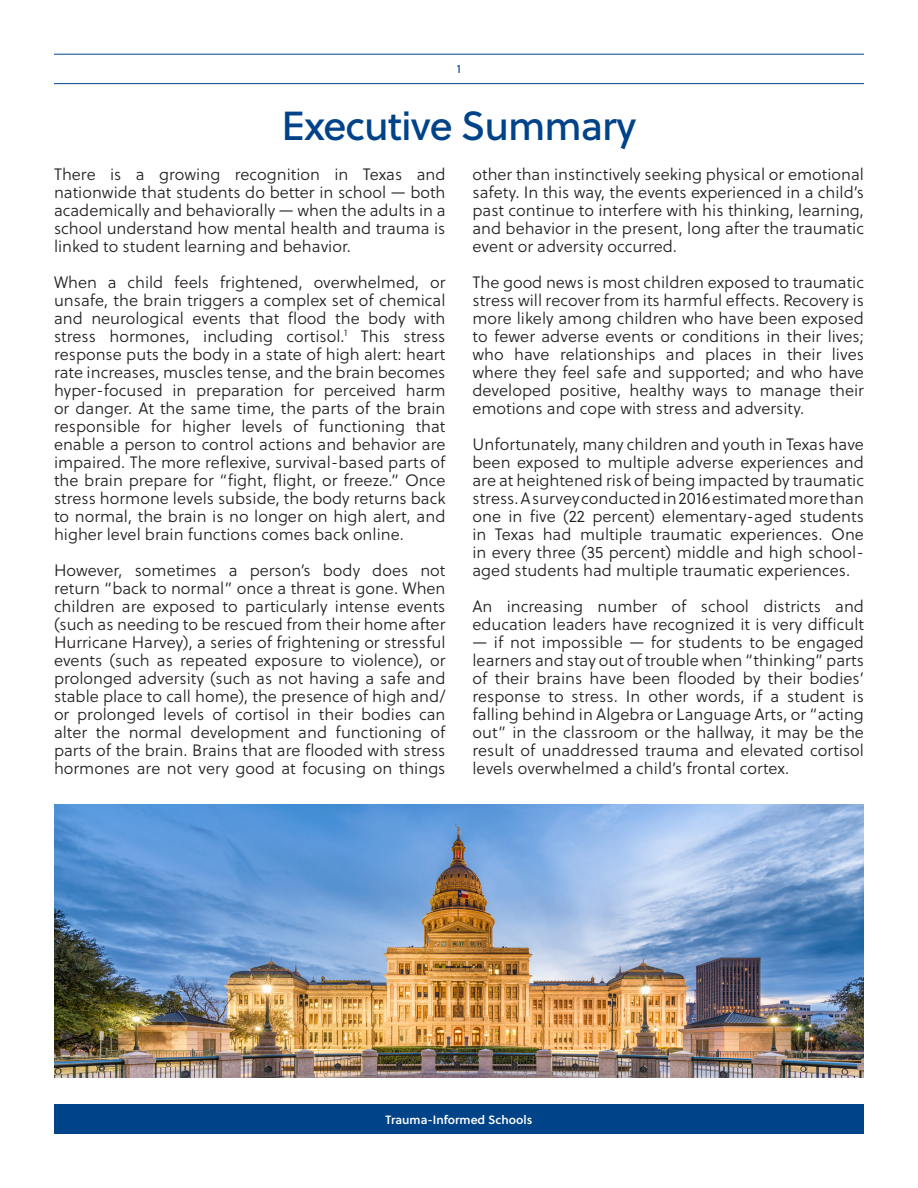
<style>
.page{position:relative;width:918px;height:1188px;background:#fff}
.page>*{position:absolute;margin:0;border:0;box-sizing:border-box;transform-origin:0 0}
.t1{font:40.5px "Soleil";letter-spacing:-.025em;color:#004389}
.Normal_Text{font:300 16.5px/18px "Soleil";color:#231f20;text-align:justify}
.t2{font:600 12px "Soleil";color:#fff}
.t3{font:12px "Soleil";color:#004389}
</style>
<div class="page">
<div style="left:54px;top:1104px;width:810px;height:30px;background:#004389"></div>
<hr style="left:54px;top:54px;width:810px;height:1px;background:#004389">
<hr style="left:54px;top:83px;width:810px;height:1px;background:#004389">
<img style="left:54px;top:805px;width:810px;height:273px">
<p class="t3" style="left:457px;top:60px;width:6px">1</p>
<h1 class="t1" style="left:282px;top:96px;width:356px">Executive Summary</h1>
<p class="Normal_Text" style="left:54px;top:165px;width:393px">There is a growing recognition in Texas and nationwide that students do better in school — both academically and behaviorally — when the adults in a school understand how mental health and trauma is linked to student learning and behavior.</p>
<p class="Normal_Text" style="left:54px;top:273px;width:393px">When a child feels frightened, overwhelmed, or unsafe, the brain triggers a complex set of chemical and neurological events that flood the body with stress hormones, including cortisol.<sup>1</sup> This stress response puts the body in a state of high alert: heart rate increases, muscles tense, and the brain becomes hyper-focused in preparation for perceived harm or danger. At the same time, the parts of the brain responsible for higher levels of functioning that enable a person to control actions and behavior are impaired. The more reflexive, survival-based parts of the brain prepare for “fight, flight, or freeze.” Once stress hormone levels subside, the body returns back to normal, the brain is no longer on high alert, and higher level brain functions comes back online.</p>
<p class="Normal_Text" style="left:54px;top:561px;width:393px">However, sometimes a person’s body does not return “back to normal” once a threat is gone. When children are exposed to particularly intense events (such as needing to be rescued from their home after Hurricane Harvey), a series of frightening or stressful events (such as repeated exposure to violence), or prolonged adversity (such as not having a safe and stable place to call home), the presence of high and/ or prolonged levels of cortisol in their bodies can alter the normal development and functioning of parts of the brain. Brains that are flooded with stress hormones are not very good at focusing on things</p>
<p class="Normal_Text" style="left:472px;top:165px;width:393px">other than instinctively seeking physical or emotional safety. In this way, the events experienced in a child’s past continue to interfere with his thinking, learning, and behavior in the present, long after the traumatic event or adversity occurred.</p>
<p class="Normal_Text" style="left:472px;top:273px;width:393px">The good news is most children exposed to traumatic stress will recover from its harmful effects. Recovery is more likely among children who have been exposed to fewer adverse events or conditions in their lives; who have relationships and places in their lives where they feel safe and supported; and who have developed positive, healthy ways to manage their emotions and cope with stress and adversity.</p>
<p class="Normal_Text" style="left:472px;top:435px;width:393px">Unfortunately, many children and youth in Texas have been exposed to multiple adverse experiences and are at heightened risk of being impacted by traumatic stress. A survey conducted in 2016 estimated more than one in five (22 percent) elementary-aged students in Texas had multiple traumatic experiences. One in every three (35 percent) middle and high school&shy;aged students had multiple traumatic experiences.</p>
<p class="Normal_Text" style="left:472px;top:597px;width:393px">An increasing number of school districts and education leaders have recognized it is very difficult</p>
<p class="Normal_Text" style="left:472px;top:633px;width:393px">— if not impossible — for students to be engaged learners and stay out of trouble when “thinking” parts of their brains have been flooded by their bodies’ response to stress. In other words, if a student is falling behind in Algebra or Language Arts, or “acting out” in the classroom or the hallway, it may be the result of unaddressed trauma and elevated cortisol levels overwhelmed a child’s frontal cortex.</p>
<p class="t2" style="left:386px;top:1110px;width:148px">Trauma-Informed Schools</p>
</div>
